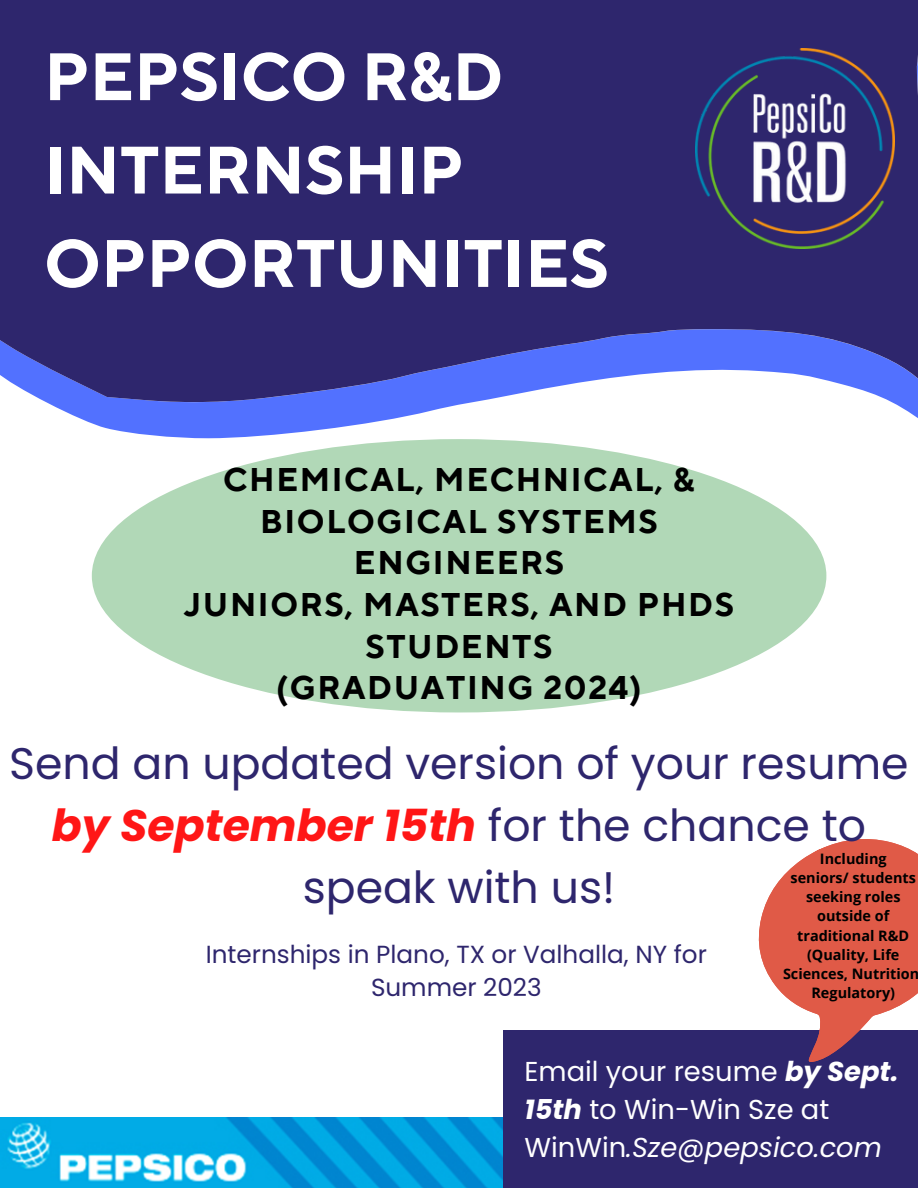
<style>
.page{position:relative;width:918px;height:1188px;background:#fff}
.page>*{position:absolute;margin:0;border:0;box-sizing:border-box;transform-origin:0 0}
.t1{font:700 66.9px/93.3px "TT Norms Pro";color:#fff}
.t2{font:44.25px/61.8px "Poppins";color:#2e266d;text-align:center}
.t3{font:700 32.7px/41.7px "TT Norms Pro";letter-spacing:.05em;color:#000;text-align:center}
.t4{font:27.3px/38.2px "Poppins";color:#fff}
.t5{font:24.75px/33.8px "Poppins";color:#2e266d;text-align:center}
.t6{font:700 14.4px/19.2px "Open Sans";color:#000;text-align:center}
.s1{font-weight:700;font-style:italic;color:#ff1616}
.s2{font-weight:700;font-style:italic}
.s3{font-style:italic}
</style>
<div class="page">
<svg style="left:86px;top:421px;width:576px;height:41px"></svg>
<svg style="left:0;top:0;width:918px;height:421px;fill:#2e266d"></svg>
<img style="left:0;top:1117px;width:504px;height:71px">
<div style="left:504px;top:1030px;width:414px;height:158px;background:#2e266d"></div>
<div style="left:92px;top:439px;width:734px;height:273px;background:#b1d8b7;border-radius:50%"></div>
<svg style="left:758px;top:839px;width:160px;height:223px;fill:#e05a47"></svg>
<img style="left:696px;top:48px;width:199px;height:200px">
<h1 class="t1" style="left:44px;top:33px;width:566px">PEPSICO R&amp;D<br>INTERNSHIP<br>OPPORTUNITIES</h1>
<h3 class="t3" style="left:184px;top:460px;width:551px">CHEMICAL, MECHNICAL, &amp;<br>BIOLOGICAL SYSTEMS<br>ENGINEERS<br>JUNIORS, MASTERS, AND PHDS<br>STUDENTS<br>(GRADUATING 2024)</h3>
<h2 class="t2" style="left:9px;top:733px;width:901px">Send an updated version of your resume <span class="s1">by September 15th</span> for the chance to speak with us!</h2>
<p class="t6" style="left:783px;top:849px;width:138px">Including<br>seniors/ students seeking roles outside of traditional R&amp;D (Quality, Life<br>Sciences, Nutrition<br>Regulatory)</p>
<h3 class="t5" style="left:206px;top:937px;width:503px">Internships in Plano, TX or Valhalla, NY for<br>Summer 2023</h3>
<h3 class="t4" style="left:525px;top:1052px;width:375px">Email your resume <span class="s2">by Sept.<br>15th</span> to Win-Win Sze at<br>WinWin<span class="s3">.Sze@pepsico.com</span></h3>
</div>
